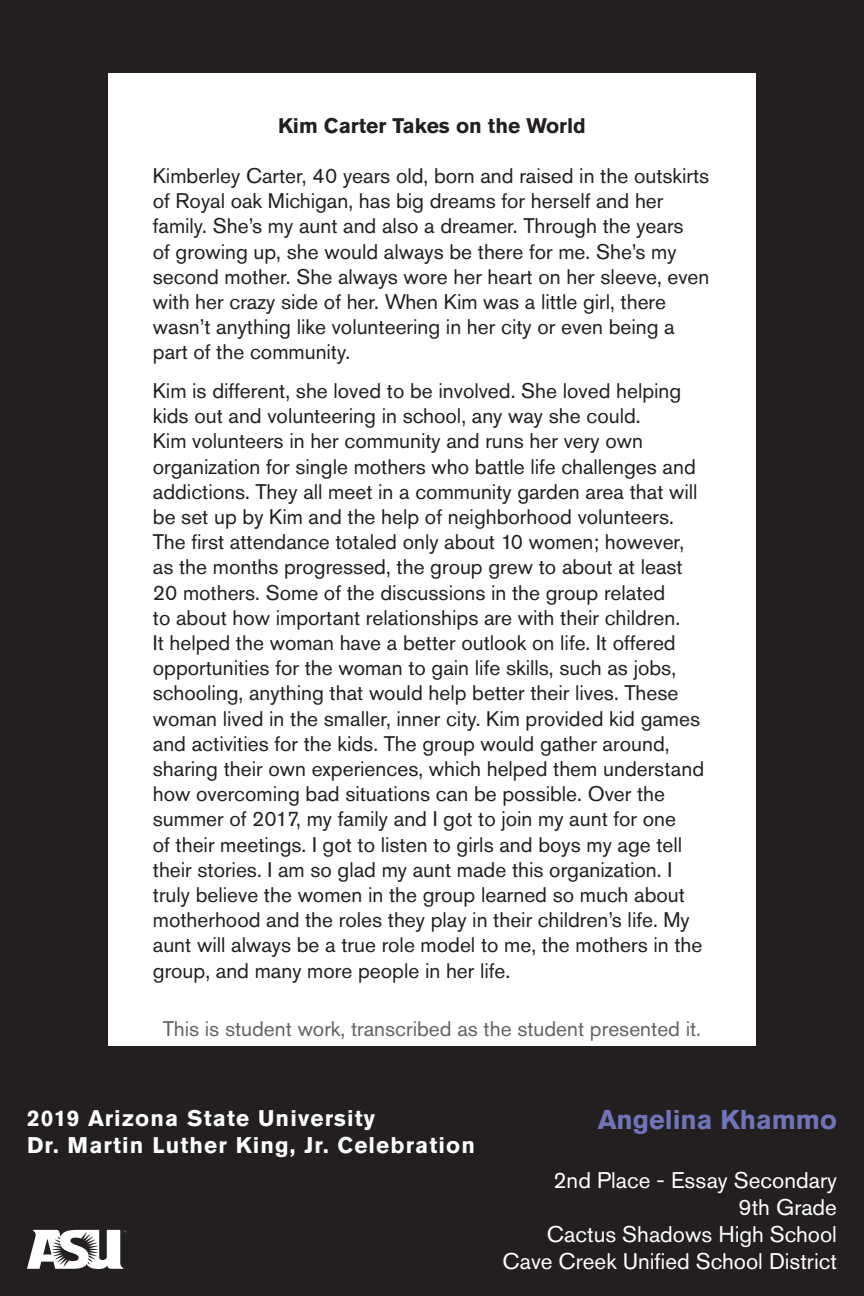
<style>
.page{position:relative;width:864px;height:1296px;background:#231f20}
.page>*{position:absolute;margin:0;border:0;box-sizing:border-box;transform-origin:0 0}
.t1{font:700 27px "Akzidenz Grotesk Std";color:#6f75b8}
.t2{font:22.5px "Akzidenz Grotesk Std";color:#fff}
.t3{font:700 22.5px/27px "Akzidenz Grotesk Std";letter-spacing:.05em;color:#fff}
.t4{font:21px/25.2px "Akzidenz Grotesk Std";color:#231f20}
.t5{font:21px "Akzidenz Grotesk Std";color:#636366}
.t6{font:700 21px "Akzidenz Grotesk Std";color:#231f20}
</style>
<div class="page">
<div style="left:108px;top:73px;width:648px;height:972px;background:#fff"></div>
<svg style="left:27px;top:1230px;width:100px;height:39px"></svg>
<p class="t6" style="left:278px;top:113px;width:309px">Kim Carter Takes on the World</p>
<p class="t4" style="left:153px;top:163px;width:558px">Kimberley Carter, 40 years old, born and raised in the outskirts of Royal oak Michigan, has big dreams for herself and her family. She’s my aunt and also a dreamer. Through the years<br>of growing up, she would always be there for me. She’s my second mother. She always wore her heart on her sleeve, even with her crazy side of her. When Kim was a little girl, there wasn’t anything like volunteering in her city or even being a part of the community.</p>
<p class="t4" style="left:153px;top:378px;width:553px">Kim is different, she loved to be involved. She loved helping kids out and volunteering in school, any way she could.<br>Kim volunteers in her community and runs her very own organization for single mothers who battle life challenges and addictions. They all meet in a community garden area that will be set up by Kim and the help of neighborhood volunteers.<br>The first attendance totaled only about 10 women; however, as the months progressed, the group grew to about at least 20 mothers. Some of the discussions in the group related<br>to about how important relationships are with their children.<br>It helped the woman have a better outlook on life. It offered opportunities for the woman to gain life skills, such as jobs, schooling, anything that would help better their lives. These woman lived in the smaller, inner city. Kim provided kid games and activities for the kids. The group would gather around, sharing their own experiences, which helped them understand how overcoming bad situations can be possible. Over the summer of 2017, my family and I got to join my aunt for one<br>of their meetings. I got to listen to girls and boys my age tell their stories. I am so glad my aunt made this organization. I truly believe the women in the group learned so much about motherhood and the roles they play in their children’s life. My aunt will always be a true role model to me, the mothers in the group, and many more people in her life.</p>
<p class="t5" style="left:163px;top:1016px;width:540px">This is student work, transcribed as the student presented it.</p>
<p class="t3" style="left:27px;top:1105px;width:450px">2019 Arizona State University<br>Dr. Martin Luther King, Jr. Celebration</p>
<p class="t1" style="left:598px;top:1104px;width:241px">Angelina Khammo</p>
<p class="t2" style="left:554px;top:1167px;width:285px">2nd Place - Essay Secondary</p>
<p class="t2" style="left:739px;top:1194px;width:100px">9th Grade</p>
<p class="t2" style="left:547px;top:1221px;width:292px">Cactus Shadows High School</p>
<p class="t2" style="left:503px;top:1248px;width:336px">Cave Creek Unified School District</p>
</div>
